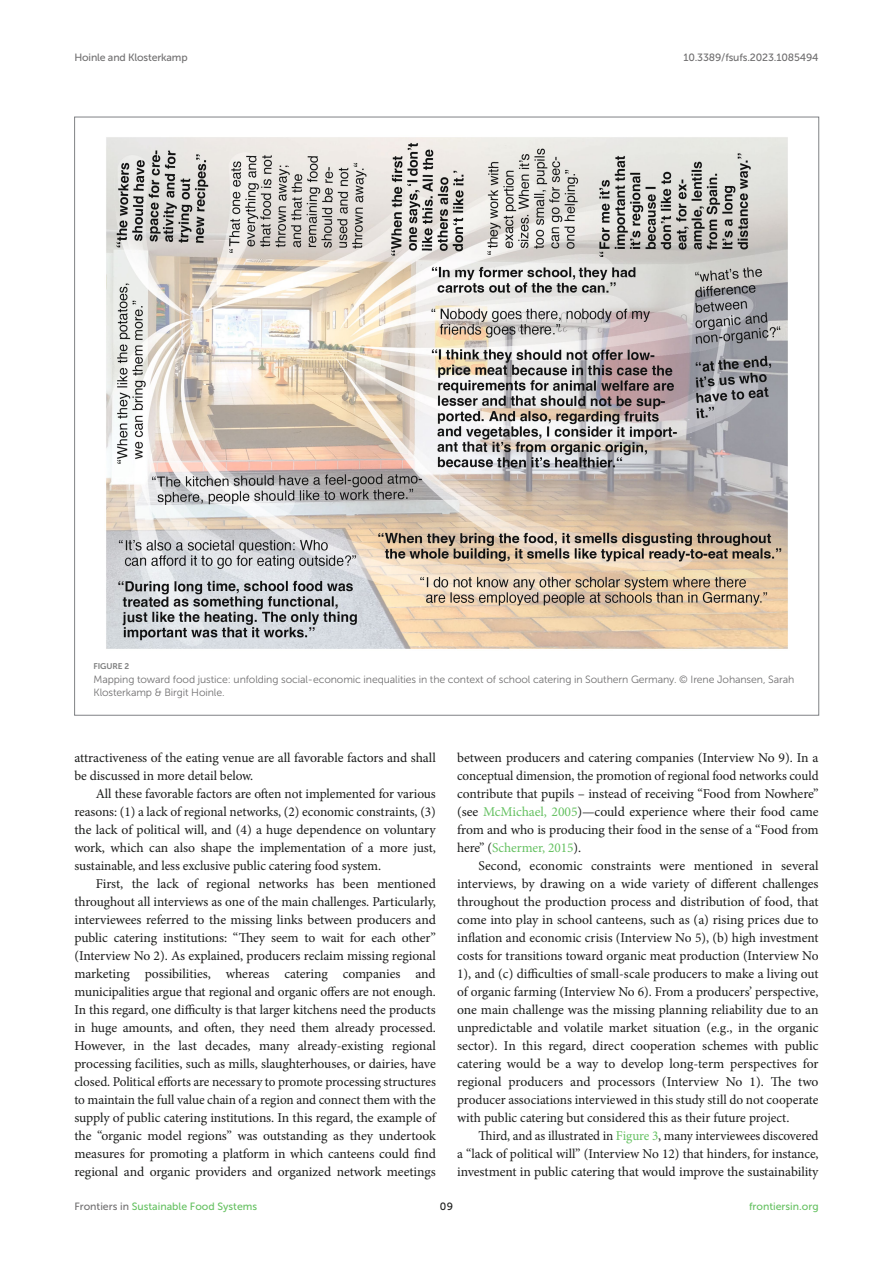
<style>
.page{position:relative;width:893px;height:1263px;background:#fff}
.page>*{position:absolute;margin:0;border:0;box-sizing:border-box;transform-origin:0 0}
.TEXT{font:13.5px/18px "Minion Pro";letter-spacing:-.005em;color:#1b1c1b;text-align:justify}
.FIG_LEG{font:10.5px/13.5px "Museo Sans 300";letter-spacing:-.01em;color:#706f70}
.t1{font:10.5px "Museo Sans 500";color:#65c161}
.t2{font:10.5px "Museo Sans 500";letter-spacing:-.015em;color:#706f70}
.t3{font:10.5px "Museo Sans 500";color:#1b1c1b}
.FIG_HD{font:8.25px "Museo Sans 700";letter-spacing:-.01em;color:#7e7f7f}
.s1{color:#65c161}
.s2{color:#706f70}
</style>
<div class="page">
<img style="left:106px;top:137px;width:682px;height:512px">
<p class="t2" style="left:74px;top:51px;width:115px">Hoinle and Klosterkamp</p>
<p class="t2" style="left:683px;top:51px;width:137px">10.3389/fsufs.2023.1085494</p>
<p class="FIG_HD" style="left:94px;top:662px;width:37px">FIGURE 2</p>
<p class="FIG_LEG" style="left:94px;top:672px;width:702px">Mapping toward food justice: unfolding social-economic inequalities in the context of school catering in Southern Germany. © Irene Johansen, Sarah<br>Klosterkamp &amp; Birgit Hoinle.</p>
<p class="TEXT" style="left:74px;top:749px;width:363px">attractiveness of the eating venue are all favorable factors and shall be discussed in more detail below.</p>
<p class="TEXT" style="left:74px;top:785px;width:363px;text-indent:21px">All these favorable factors are often not implemented for various reasons: (1) a lack of regional networks, (2) economic constraints, (3) the lack of political will, and (4) a huge dependence on voluntary work, which can also shape the implementation of a more just, sustainable, and less exclusive public catering food system.</p>
<p class="TEXT" style="left:74px;top:875px;width:363px;text-indent:21px">First, the lack of regional networks has been mentioned throughout all interviews as one of the main challenges. Particularly, interviewees referred to the missing links between producers and public catering institutions: “They seem to wait for each other” (Interview No 2). As explained, producers reclaim missing regional marketing possibilities, whereas catering companies and municipalities argue that regional and organic offers are not enough.<br>In this regard, one difficulty is that larger kitchens need the products in huge amounts, and often, they need them already processed.<br>However, in the last decades, many already-existing regional processing facilities, such as mills, slaughterhouses, or dairies, have closed. Political efforts are necessary to promote processing structures to maintain the full value chain of a region and connect them with the supply of public catering institutions. In this regard, the example of the “organic model regions” was outstanding as they undertook measures for promoting a platform in which canteens could find regional and organic providers and organized network meetings</p>
<p class="TEXT" style="left:457px;top:749px;width:363px">between producers and catering companies (Interview No 9). In a conceptual dimension, the promotion of regional food networks could contribute that pupils – instead of receiving “Food from Nowhere” (see <span class="s1">McMichael, 2005</span>)—could experience where their food came from and who is producing their food in the sense of a “Food from here” (<span class="s1">Schermer, 2015</span>).</p>
<p class="TEXT" style="left:457px;top:857px;width:363px;text-indent:21px">Second, economic constraints were mentioned in several interviews, by drawing on a wide variety of different challenges throughout the production process and distribution of food, that come into play in school canteens, such as (a) rising prices due to inflation and economic crisis (Interview No 5), (b) high investment costs for transitions toward organic meat production (Interview No 1), and (c) difficulties of small-scale producers to make a living out of organic farming (Interview No 6). From a producers’ perspective, one main challenge was the missing planning reliability due to an unpredictable and volatile market situation (e.g., in the organic sector). In this regard, direct cooperation schemes with public catering would be a way to develop long-term perspectives for regional producers and processors (Interview No 1). The two producer associations interviewed in this study still do not cooperate with public catering but considered this as their future project.</p>
<p class="TEXT" style="left:457px;top:1127px;width:363px;text-indent:21px">Third, and as illustrated in <span class="s1">Figure 3</span>, many interviewees discovered a “lack of political will” (Interview No 12) that hinders, for instance, investment in public catering that would improve the sustainability</p>
<p class="t1" style="left:74px;top:1200px;width:184px"><span class="s2">Frontiers in</span> Sustainable Food Systems</p>
<p class="t3" style="left:440px;top:1200px;width:15px">09</p>
<p class="t1" style="left:749px;top:1200px;width:71px">frontiersin.org</p>
</div>
